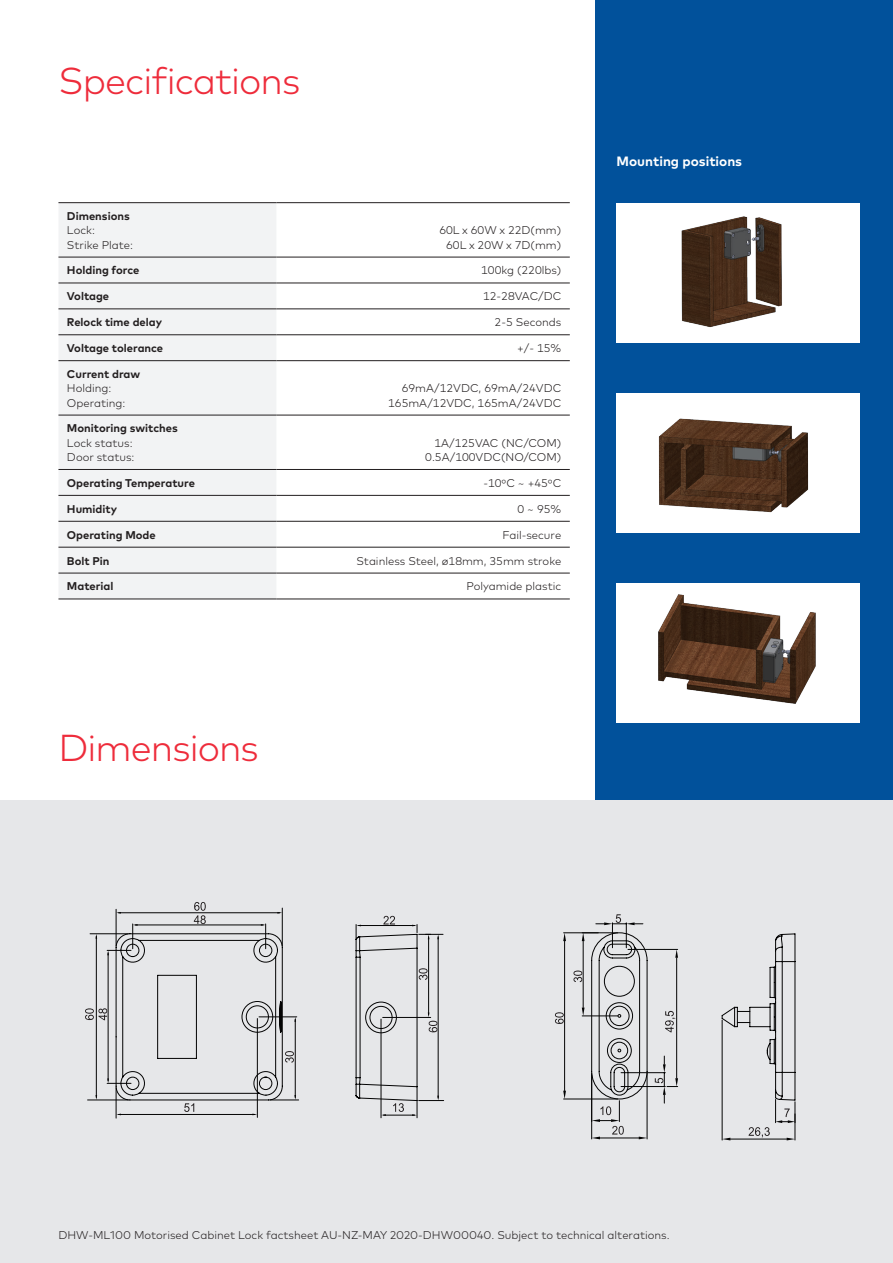
<style>
.page{position:relative;width:893px;height:1263px;background:#fff}
.page>*{position:absolute;margin:0;border:0;box-sizing:border-box;transform-origin:0 0}
.Title_blue_25pt_30pt{font:300 37.5px "Mark Pro";letter-spacing:-.025em;color:#ee2c3b}
.Descriptor_bold_ligh{font:700 13.5px "Mark Pro";color:#fff}
.Body_Text_7_5pt_9_5p{font:300 11.25px "Mark Pro";color:#231f20}
.Body_Text_7_5pt_9_5p-2{font:700 11.25px "Mark Pro";color:#231f20}
.Tab_Head_left_light{font:300 11.25px "Mark Pro";color:#231f20}
</style>
<div class="page">
<div style="left:595px;top:0;width:298px;height:800px;background:#01519b"></div>
<div style="left:0;top:800px;width:893px;height:463px;background:#e6e7e9"></div>
<div style="left:58px;top:203px;width:218px;height:396px;background:#f2f3f4"></div>
<hr style="left:58px;top:202px;width:218px;height:1px;background:#231f20">
<hr style="left:276px;top:202px;width:294px;height:1px;background:#231f20">
<hr style="left:58px;top:257px;width:218px;height:1px;background:#231f20">
<hr style="left:276px;top:257px;width:294px;height:1px;background:#231f20">
<hr style="left:58px;top:283px;width:218px;height:1px;background:#231f20">
<hr style="left:276px;top:283px;width:294px;height:1px;background:#231f20">
<hr style="left:58px;top:309px;width:218px;height:1px;background:#231f20">
<hr style="left:276px;top:309px;width:294px;height:1px;background:#231f20">
<hr style="left:58px;top:334px;width:218px;height:1px;background:#231f20">
<hr style="left:276px;top:334px;width:294px;height:1px;background:#231f20">
<hr style="left:58px;top:360px;width:218px;height:1px;background:#231f20">
<hr style="left:276px;top:360px;width:294px;height:1px;background:#231f20">
<hr style="left:58px;top:415px;width:218px;height:1px;background:#231f20">
<hr style="left:276px;top:415px;width:294px;height:1px;background:#231f20">
<hr style="left:58px;top:469px;width:218px;height:1px;background:#231f20">
<hr style="left:276px;top:469px;width:294px;height:1px;background:#231f20">
<hr style="left:58px;top:495px;width:218px;height:1px;background:#231f20">
<hr style="left:276px;top:495px;width:294px;height:1px;background:#231f20">
<hr style="left:58px;top:521px;width:218px;height:1px;background:#231f20">
<hr style="left:276px;top:521px;width:294px;height:1px;background:#231f20">
<hr style="left:58px;top:547px;width:218px;height:1px;background:#231f20">
<hr style="left:276px;top:547px;width:294px;height:1px;background:#231f20">
<hr style="left:58px;top:573px;width:218px;height:1px;background:#231f20">
<hr style="left:276px;top:573px;width:294px;height:1px;background:#231f20">
<hr style="left:58px;top:599px;width:218px;height:1px;background:#231f20">
<hr style="left:276px;top:599px;width:294px;height:1px;background:#231f20">
<hr style="left:116px;top:1088px;width:1px;height:30px;background:#040404">
<hr style="left:257px;top:1018px;width:1px;height:99px;background:#040404">
<svg style="left:85px;top:902px;width:214px;height:213px"></svg>
<svg style="left:355px;top:916px;width:89px;height:202px"></svg>
<hr style="left:582px;top:1016px;width:36px;height:1px;background:#040404">
<hr style="left:583px;top:941px;width:1px;height:66px;background:#040404">
<svg style="left:582px;top:933px;width:3px;height:8px"></svg>
<svg style="left:582px;top:1007px;width:3px;height:9px"></svg>
<svg style="left:573px;top:970px;width:9px;height:12px"></svg>
<hr style="left:564px;top:932px;width:34px;height:1px;background:#040404">
<hr style="left:564px;top:1099px;width:54px;height:1px;background:#040404">
<hr style="left:564px;top:941px;width:1px;height:150px;background:#040404">
<svg style="left:563px;top:933px;width:3px;height:8px"></svg>
<svg style="left:563px;top:1091px;width:3px;height:8px"></svg>
<svg style="left:555px;top:1012px;width:9px;height:12px"></svg>
<svg style="left:591px;top:914px;width:57px;height:225px"></svg>
<hr style="left:621px;top:1086px;width:44px;height:1px;background:#040404">
<hr style="left:621px;top:1072px;width:44px;height:1px;background:#040404">
<hr style="left:628px;top:949px;width:50px;height:1px;background:#040404">
<hr style="left:676px;top:958px;width:1px;height:120px;background:#040404">
<svg style="left:655px;top:1056px;width:23px;height:47px"></svg>
<svg style="left:675px;top:949px;width:3px;height:9px"></svg>
<svg style="left:665px;top:1011px;width:10px;height:21px"></svg>
<svg style="left:721px;top:933px;width:75px;height:207px"></svg>
<div style="left:617px;top:203px;width:243px;height:139px;background:#fff"></div>
<img style="left:681px;top:216px;width:101px;height:112px">
<div style="left:617px;top:393px;width:243px;height:140px;background:#fff"></div>
<img style="left:658px;top:418px;width:151px;height:95px">
<div style="left:617px;top:584px;width:243px;height:139px;background:#fff"></div>
<img style="left:658px;top:594px;width:158px;height:110px">
<p class="Title_blue_25pt_30pt" style="left:58px;top:53px;width:243px">Specifications</p>
<p class="Body_Text_7_5pt_9_5p-2" style="left:67px;top:208px;width:64px">Dimensions</p>
<p class="Body_Text_7_5pt_9_5p" style="left:67px;top:222px;width:29px">Lock:</p>
<p class="Body_Text_7_5pt_9_5p" style="left:67px;top:236px;width:68px">Strike Plate:</p>
<p class="Body_Text_7_5pt_9_5p" style="left:439px;top:222px;width:123px">60L x 60W x 22D(mm)</p>
<p class="Body_Text_7_5pt_9_5p" style="left:446px;top:236px;width:117px">60L x 20W x 7D(mm)</p>
<p class="Body_Text_7_5pt_9_5p-2" style="left:67px;top:262px;width:74px">Holding force</p>
<p class="Body_Text_7_5pt_9_5p" style="left:481px;top:262px;width:82px">100kg (220lbs)</p>
<p class="Body_Text_7_5pt_9_5p-2" style="left:67px;top:288px;width:44px">Voltage</p>
<p class="Body_Text_7_5pt_9_5p" style="left:483px;top:288px;width:80px">12-28VAC/DC</p>
<p class="Body_Text_7_5pt_9_5p-2" style="left:67px;top:314px;width:97px">Relock time delay</p>
<p class="Body_Text_7_5pt_9_5p" style="left:495px;top:314px;width:68px">2-5 Seconds</p>
<p class="Body_Text_7_5pt_9_5p-2" style="left:67px;top:340px;width:98px">Voltage tolerance</p>
<p class="Body_Text_7_5pt_9_5p" style="left:517px;top:340px;width:46px">+/- 15%</p>
<p class="Body_Text_7_5pt_9_5p-2" style="left:67px;top:365px;width:75px">Current draw</p>
<p class="Body_Text_7_5pt_9_5p" style="left:67px;top:380px;width:46px">Holding:</p>
<p class="Body_Text_7_5pt_9_5p" style="left:67px;top:394px;width:60px">Operating:</p>
<p class="Body_Text_7_5pt_9_5p" style="left:402px;top:380px;width:161px">69mA/12VDC, 69mA/24VDC</p>
<p class="Body_Text_7_5pt_9_5p" style="left:388px;top:394px;width:175px">165mA/12VDC, 165mA/24VDC</p>
<p class="Body_Text_7_5pt_9_5p-2" style="left:67px;top:420px;width:112px">Monitoring switches</p>
<p class="Body_Text_7_5pt_9_5p" style="left:67px;top:434px;width:67px">Lock status:</p>
<p class="Body_Text_7_5pt_9_5p" style="left:67px;top:449px;width:69px">Door status:</p>
<p class="Body_Text_7_5pt_9_5p" style="left:434px;top:434px;width:128px">1A/125VAC (NC/COM)</p>
<p class="Body_Text_7_5pt_9_5p" style="left:425px;top:449px;width:138px">0.5A/100VDC(NO/COM)</p>
<p class="Body_Text_7_5pt_9_5p-2" style="left:67px;top:474px;width:129px">Operating Temperature</p>
<p class="Body_Text_7_5pt_9_5p" style="left:483px;top:474px;width:79px">-10ºC ~ +45ºC</p>
<p class="Body_Text_7_5pt_9_5p-2" style="left:67px;top:500px;width:52px">Humidity</p>
<p class="Body_Text_7_5pt_9_5p" style="left:518px;top:500px;width:45px">0 ~ 95%</p>
<p class="Body_Text_7_5pt_9_5p-2" style="left:67px;top:526px;width:90px">Operating Mode</p>
<p class="Body_Text_7_5pt_9_5p" style="left:502px;top:526px;width:60px">Fail-secure</p>
<p class="Body_Text_7_5pt_9_5p-2" style="left:67px;top:552px;width:44px">Bolt Pin</p>
<p class="Body_Text_7_5pt_9_5p" style="left:356px;top:552px;width:206px">Stainless Steel, ø18mm, 35mm stroke</p>
<p class="Body_Text_7_5pt_9_5p-2" style="left:67px;top:578px;width:48px">Material</p>
<p class="Body_Text_7_5pt_9_5p" style="left:466px;top:578px;width:96px">Polyamide plastic</p>
<p class="Title_blue_25pt_30pt" style="left:58px;top:719px;width:202px">Dimensions</p>
<p class="Descriptor_bold_ligh" style="left:617px;top:151px;width:127px">Mounting positions</p>
<p class="Tab_Head_left_light" style="left:58px;top:1226px;width:613px">DHW-ML100 Motorised Cabinet Lock factsheet AU-NZ-MAY 2020-DHW00040. Subject to technical alterations.</p>
</div>
